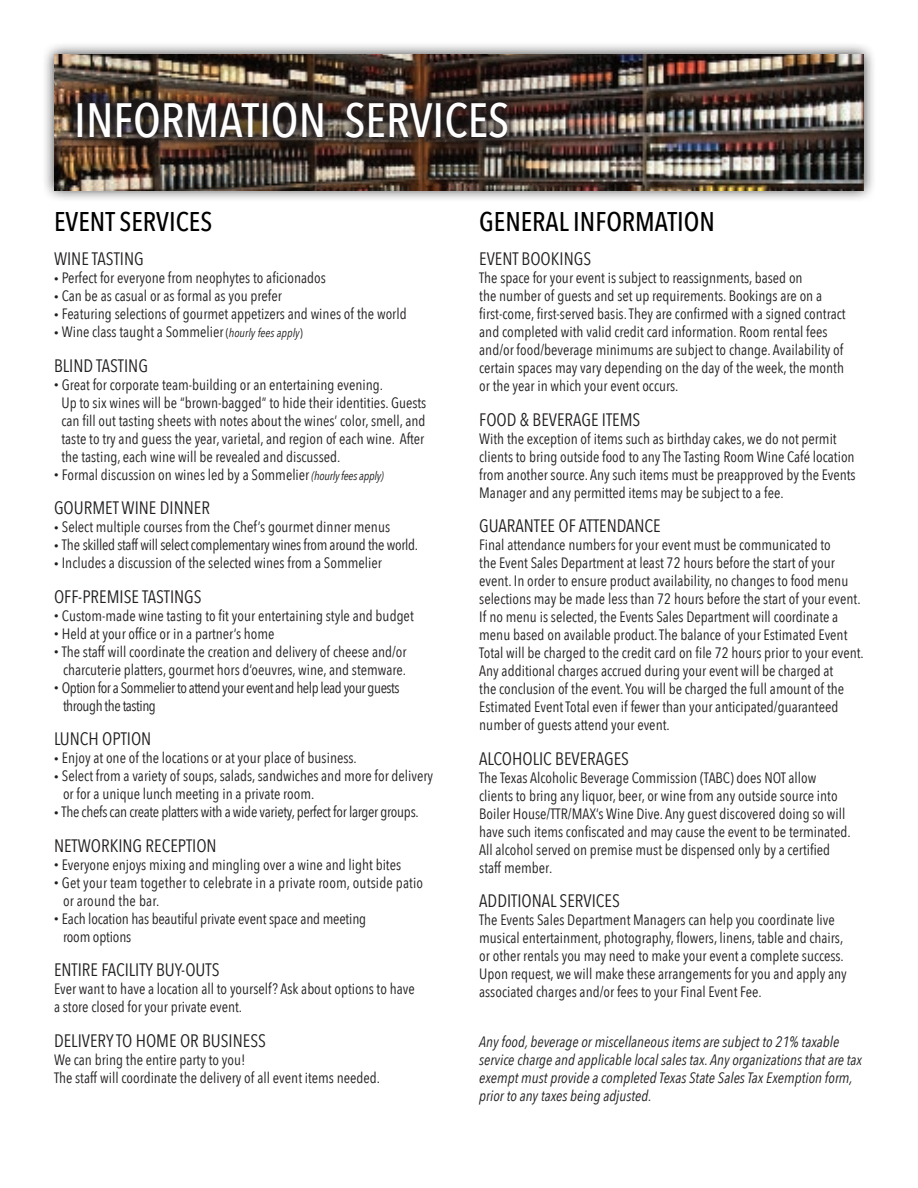
<style>
.page{position:relative;width:918px;height:1188px;background:#fff}
.page>*{position:absolute;margin:0;border:0;box-sizing:border-box;transform-origin:0 0}
.t1{font:500 48px "Avenir Next Condensed";color:#fff}
.t2{font:500 27px "Avenir Next Condensed";color:#000}
.t3{font:18px "Avenir Next Condensed";color:#231f20}
.t4{font:15px/18px "Avenir Next Condensed";color:#231f20}
.t5{font:italic 15px/18px "Avenir Next Condensed";color:#231f20}
.t6{font:15px "Avenir Next Condensed";letter-spacing:-.02em;color:#231f20}
.t7{font:15px/18px "Avenir Next Condensed";letter-spacing:-.03em;color:#231f20}
.s1{font-size:9px}
.s2{font-size:12px}
.s3{font-style:italic;font-size:12px}
</style>
<div class="page">
<div style="left:42px;top:42px;width:835px;height:161px;background:#000;opacity:.75"></div>
<img style="left:54px;top:54px;width:810px;height:136px">
<svg style="left:65px;top:89px;width:455px;height:61px;background:#3e3029"></svg>
<h1 class="t1" style="left:74px;top:91px;width:413px">IN FORMATION SERVICES</h1>
<h2 class="t2" style="left:54px;top:205px;width:146px">EVENT SERVICES</h2>
<p class="t3" style="left:54px;top:248px;width:91px">Wine Tasting</p>
<p class="t4" style="left:54px;top:269px;width:273px"><span class="s1">•</span> Perfect for everyone from neophytes to aficionados</p>
<p class="t4" style="left:54px;top:287px;width:229px"><span class="s1">•</span> Can be as casual or as formal as you prefer</p>
<p class="t4" style="left:54px;top:305px;width:354px"><span class="s1">•</span> Featuring selections of gourmet appetizers and wines of the world</p>
<p class="t4" style="left:54px;top:323px;width:250px"><span class="s1">•</span> Wine class taught a Sommelier <span class="s2">(</span><span class="s3">hourly fees apply</span><span class="s2">)</span></p>
<p class="t3" style="left:54px;top:354px;width:96px">Blind Tasting</p>
<p class="t4" style="left:62px;top:375px;width:366px;text-indent:-8px"><span class="s1">•</span> Great for corporate team-building or an entertaining evening.<br>Up to six wines will be “brown-bagged” to hide their identities. Guests can fill out tasting sheets with notes about the wines’ color, smell, and taste to try and guess the year, varietal, and region of each wine. After the tasting, each wine will be revealed and discussed.</p>
<p class="t4" style="left:54px;top:465px;width:331px"><span class="s1">•</span> Formal discussion on wines led by a Sommelier <span class="s3">(hourly fees apply)</span></p>
<p class="t3" style="left:54px;top:497px;width:11px">Gourmet</p>
<p class="t3" style="left:122px;top:497px;width:81px">Wine Dinner</p>
<p class="t4" style="left:54px;top:518px;width:338px"><span class="s1">•</span> Select multiple courses from the Chef’s gourmet dinner menus</p>
<p class="t6" style="left:54px;top:536px;width:366px"><span class="s1">•</span> The skilled staff will select complementary wines from around the world.</p>
<p class="t4" style="left:54px;top:554px;width:329px"><span class="s1">•</span> I ncludes a discussion of the selected wines from a Sommelier</p>
<p class="t3" style="left:54px;top:585px;width:38px">Off-Prem</p>
<p class="t3" style="left:120px;top:585px;width:84px">ise TastingS</p>
<p class="t4" style="left:54px;top:606px;width:361px"><span class="s1">•</span> Custom-made wine tasting to fit your entertaining style and budget</p>
<p class="t4" style="left:54px;top:624px;width:222px"><span class="s1">•</span> Held at your office or in a partner’s home</p>
<p class="t4" style="left:54px;top:642px;width:354px;text-align:center"><span class="s1">•</span> The staff will coordinate the creation and delivery of cheese and/or charcuterie platters, gourmet hors d’oeuvres, wine, and stemware.</p>
<p class="t7" style="left:63px;top:678px;width:338px;text-indent:-9px"><span class="s1">•</span> Option for a Sommelier to attend your event and help lead your guests through the tasting</p>
<p class="t3" style="left:54px;top:728px;width:99px">Lunch Option</p>
<p class="t4" style="left:54px;top:749px;width:304px"><span class="s1">•</span> Enjoy at one of the locations or at your place of business.</p>
<p class="t4" style="left:63px;top:767px;width:372px;text-indent:-9px"><span class="s1">•</span> Select from a variety of soups, salads, sandwiches and more for delivery or for a unique lunch meeting in a private room.</p>
<p class="t6" style="left:54px;top:803px;width:366px"><span class="s1">•</span> The chefs can create platters with a wide variety, perfect for larger groups.</p>
<p class="t3" style="left:54px;top:834px;width:10px">Network</p>
<p class="t3" style="left:118px;top:834px;width:100px">ing Reception</p>
<p class="t4" style="left:54px;top:855px;width:349px"><span class="s1">•</span> Everyone enjoys mixing and mingling over a wine and light bites</p>
<p class="t4" style="left:63px;top:873px;width:362px;text-indent:-9px"><span class="s1">•</span> Get your team together to celebrate in a private room, outside patio or around the bar.</p>
<p class="t4" style="left:63px;top:909px;width:305px;text-indent:-9px"><span class="s1">•</span> Each location has beautiful private event space and meeting room options</p>
<p class="t3" style="left:54px;top:959px;width:150px">Entire Facility Buy-Outs</p>
<p class="t4" style="left:54px;top:980px;width:362px">Ever want to have a location all to yourself? Ask about options to have a store closed for your private event.</p>
<p class="t3" style="left:54px;top:1029px;width:103px">Delivery To Home</p>
<p class="t3" style="left:180px;top:1029px;width:71px">Or Business</p>
<p class="t4" style="left:54px;top:1050px;width:328px">We can bring the entire party to you!<br>The staff will coordinate the delivery of all event items needed.</p>
<h2 class="t2" style="left:479px;top:205px;width:237px">GENERAL I NFORMATION</h2>
<p class="t3" style="left:479px;top:248px;width:112px">Event Bookings</p>
<p class="t4" style="left:479px;top:269px;width:368px">The space for your event is subject to reassignments, based on<br>the number of guests and set up requirements. Bookings are on a first-come, first-served basis. They are confirmed with a signed contract and completed with valid credit card information. Room rental fees and/or food/beverage minimums are subject to change. Availability of certain spaces may vary depending on the day of the week, the month or the year in which your event occurs.</p>
<p class="t3" style="left:479px;top:408px;width:18px">Food</p>
<p class="t3" style="left:520px;top:408px;width:30px">&amp; Bever</p>
<p class="t3" style="left:573px;top:408px;width:37px">age Items</p>
<p class="t4" style="left:479px;top:429px;width:378px">With the exception of items such as birthday cakes, we do not permit clients to bring outside food to any The Tasting Room Wine Café location from another source. Any such items must be preapproved by the Events Manager and any permitted items may be subject to a fee.</p>
<p class="t3" style="left:479px;top:515px;width:181px">Guarantee of Atte ndance</p>
<p class="t4" style="left:479px;top:536px;width:386px">Final attendance numbers for your event must be communicated to<br>the Event Sales Department at least 72 hours before the start of your event. I n order to ensure product availability, no changes to food menu selections may be made less than 72 hours before the start of your event.<br>If no menu is selected, the Events Sales Department will coordinate a menu based on available product. The balance of your Estimated Event Total will be charged to the credit card on file 72 hours prior to your event.<br>Any additional charges accrued during your event will be charged at<br>the conclusion of the event. You will be charged the full amount of the Estimated Event Total even if fewer than your anticipated/guaranteed number of guests attend your event.</p>
<p class="t3" style="left:479px;top:747px;width:33px">Alcohol</p>
<p class="t3" style="left:539px;top:747px;width:34px">ic Bever</p>
<p class="t3" style="left:596px;top:747px;width:26px">ages</p>
<p class="t4" style="left:479px;top:768px;width:373px">The Texas Alcoholic Beverage Commission (TABC) does N OT allow clients to bring any liquor, beer, or wine from any outside source into Boiler House/TTR/MAX’s Wine Dive. Any guest discovered doing so will have such items confiscated and may cause the event to be terminated.<br>All alcohol served on premise must be dispensed only by a certified staff member.</p>
<p class="t3" style="left:479px;top:890px;width:133px">Add itional Services</p>
<p class="t4" style="left:479px;top:911px;width:369px">The Events Sales Department Managers can help you coordinate live musical entertainment, photography, flowers, linens, table and chairs, or other rentals you may need to make your event a complete success.<br>Upon request, we will make these arrangements for you and apply any associated charges and/or fees to your Final Event Fee.</p>
<p class="t5" style="left:479px;top:1033px;width:384px">Any food, beverage or miscellaneous items are subject to 21% taxable service charge and applicable local sales tax. Any organizations that are tax exempt must provide a completed Texas State Sales Tax Exemption form, prior to any taxes being adjusted.</p>
</div>
